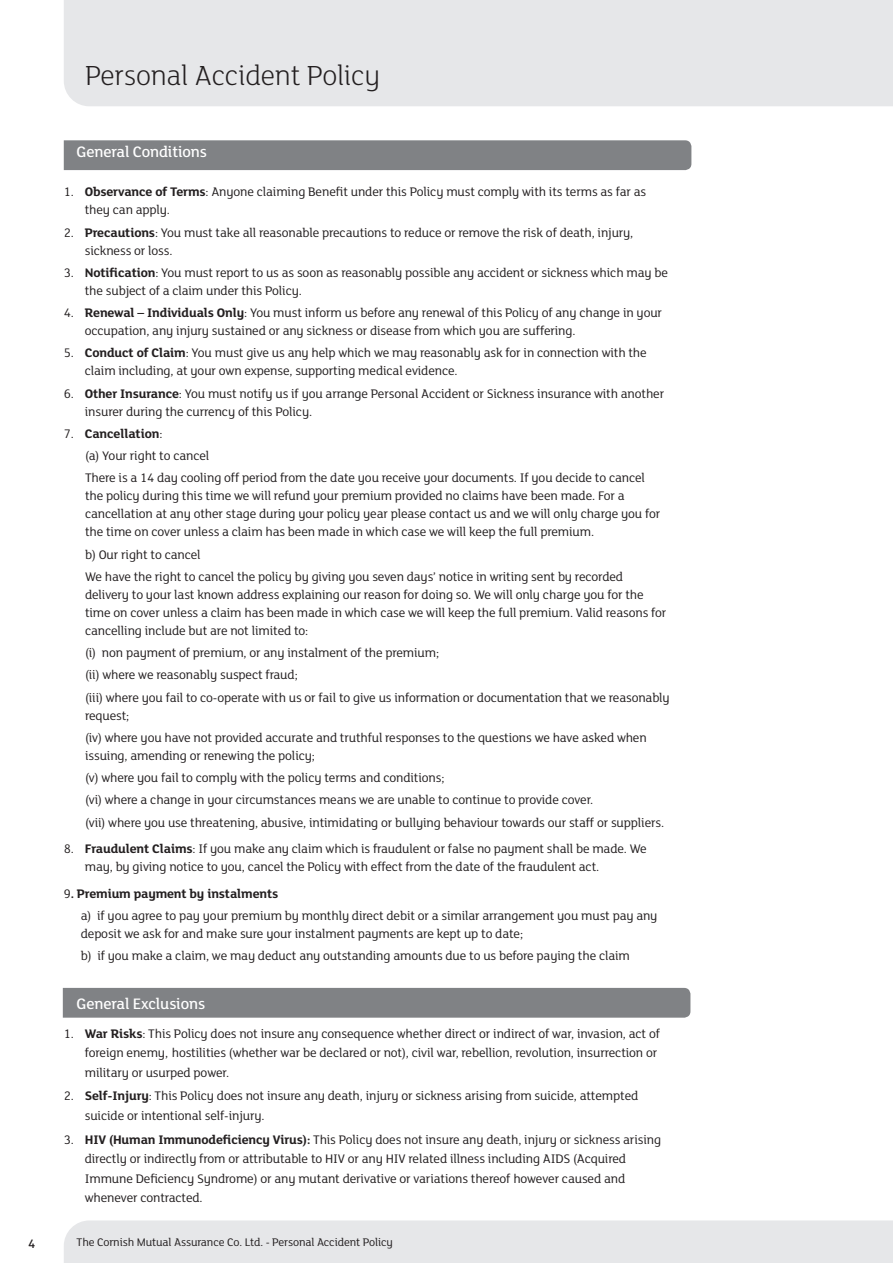
<style>
.page{position:relative;width:893px;height:1263px;background:#fff}
.page>*{position:absolute;margin:0;border:0;box-sizing:border-box;transform-origin:0 0}
.t1{font:300 30px "FS Lola";letter-spacing:-.01em;color:#231f20}
.t2{font:500 16.5px "FS Lola";letter-spacing:-.01em;color:#fff}
.t3{font:13.5px/18px "FS Lola";letter-spacing:-.01em;color:#231f20}
.t4{font:500 13.5px "FS Lola";color:#231f20}
.t5{font:12px "FS Lola";letter-spacing:-.01em;color:#231f20}
.s1{font-weight:700}
</style>
<div class="page">
<div style="left:64px;top:1220px;width:829px;height:43px;background:#e6e7e9"></div>
<div style="left:64px;top:0;width:829px;height:106px;background:#e6e7e9"></div>
<div style="left:63px;top:988px;width:627px;height:30px;background:#808285"></div>
<div style="left:64px;top:140px;width:627px;height:30px;background:#808285"></div>
<p class="t4" style="left:28px;top:1234px;width:9px">4</p>
<h1 class="t1" style="left:85px;top:55px;width:297px">Personal Accident Policy</h1>
<p class="t2" style="left:77px;top:141px;width:132px">General Conditions</p>
<p class="t3" style="left:85px;top:183px;width:563px;text-indent:-21px">1. <span class="s1">Observance of Terms</span>: Anyone claiming Benefit under this Policy must comply with its terms as far as they can apply.</p>
<p class="t3" style="left:85px;top:223px;width:550px;text-indent:-21px">2. <span class="s1">Precautions</span>: You must take all reasonable precautions to reduce or remove the risk of death, injury, sickness or loss.</p>
<p class="t3" style="left:85px;top:263px;width:585px;text-indent:-21px">3. <span class="s1">Notification</span>: You must report to us as soon as reasonably possible any accident or sickness which may be the subject of a claim under this Policy.</p>
<p class="t3" style="left:85px;top:303px;width:579px;text-indent:-21px">4. <span class="s1">Renewal – Individuals Only</span>: You must inform us before any renewal of this Policy of any change in your occupation, any injury sustained or any sickness or disease from which you are suffering.</p>
<p class="t3" style="left:85px;top:343px;width:563px;text-indent:-21px">5. <span class="s1">Conduct of Claim</span>: You must give us any help which we may reasonably ask for in connection with the claim including, at your own expense, supporting medical evidence.</p>
<p class="t3" style="left:85px;top:384px;width:581px;text-indent:-21px">6. <span class="s1">Other Insurance</span>: You must notify us if you arrange Personal Accident or Sickness insurance with another insurer during the currency of this Policy.</p>
<p class="t3" style="left:85px;top:422px;width:561px;line-height:22.2px;text-indent:-21px">7. <span class="s1">Cancellation</span>:<br>(a) Your right to cancel<br>There is a 14 day cooling off period from the date you receive your documents. If you decide to cancel</p>
<p class="t3" style="left:85px;top:486px;width:577px">the policy during this time we will refund your premium provided no claims have been made. For a cancellation at any other stage during your policy year please contact us and we will only charge you for the time on cover unless a claim has been made in which case we will keep the full premium.</p>
<p class="t3" style="left:85px;top:543px;width:540px;line-height:22.2px">b) Our right to cancel<br>We have the right to cancel the policy by giving you seven days’ notice in writing sent by recorded</p>
<p class="t3" style="left:85px;top:585px;width:583px">delivery to your last known address explaining our reason for doing so. We will only charge you for the time on cover unless a claim has been made in which case we will keep the full premium. Valid reasons for cancelling include but are not limited to:</p>
<p class="t3" style="left:85px;top:641px;width:586px;line-height:22.2px">(i) non payment of premium, or any instalment of the premium;<br>(ii) where we reasonably suspect fraud;<br>(iii) where you fail to co-operate with us or fail to give us information or documentation that we reasonably</p>
<p class="t3" style="left:85px;top:704px;width:563px;line-height:22.2px">request;<br>(iv) where you have not provided accurate and truthful responses to the questions we have asked when</p>
<p class="t3" style="left:85px;top:744px;width:581px;line-height:22.2px">issuing, amending or renewing the policy;<br>(v) where you fail to comply with the policy terms and conditions;<br>(vi) where a change in your circumstances means we are unable to continue to provide cover.<br>(vii) where you use threatening, abusive, intimidating or bullying behaviour towards our staff or suppliers.</p>
<p class="t3" style="left:85px;top:839px;width:563px;text-indent:-21px">8. <span class="s1">Fraudulent Claims</span>: If you make any claim which is fraudulent or false no payment shall be made. We may, by giving notice to you, cancel the Policy with effect from the date of the fraudulent act.</p>
<p class="t3" style="left:81px;top:882px;width:578px;line-height:22.2px;text-indent:-17px">9<span class="s1">. Premium payment by instalments<br></span>a) if you agree to pay your premium by monthly direct debit or a similar arrangement you must pay any</p>
<p class="t3" style="left:81px;top:922px;width:551px;line-height:22.2px">deposit we ask for and make sure your instalment payments are kept up to date;<br>b) if you make a claim, we may deduct any outstanding amounts due to us before paying the claim</p>
<p class="t2" style="left:77px;top:993px;width:130px">General Exclusions</p>
<p class="t3" style="left:85px;top:1023px;width:577px;line-height:19.5px;text-indent:-21px">1. <span class="s1">War Risks</span>: This Policy does not insure any consequence whether direct or indirect of war, invasion, act of foreign enemy, hostilities (whether war be declared or not), civil war, rebellion, revolution, insurrection or military or usurped power.</p>
<p class="t3" style="left:85px;top:1086px;width:555px;line-height:19.5px;text-indent:-21px">2. <span class="s1">Self-Injury</span>: This Policy does not insure any death, injury or sickness arising from suicide, attempted suicide or intentional self-injury.</p>
<p class="t3" style="left:85px;top:1129px;width:578px;line-height:19.5px;text-indent:-21px">3. <span class="s1">HIV (Human Immunodeficiency Virus):</span> This Policy does not insure any death, injury or sickness arising directly or indirectly from or attributable to HIV or any HIV related illness including AIDS (Acquired Immune Deficiency Syndrome) or any mutant derivative or variations thereof however caused and whenever contracted.</p>
<p class="t5" style="left:77px;top:1235px;width:318px">The Cornish Mutual Assurance Co. Ltd. - Personal Accident Policy</p>
</div>
